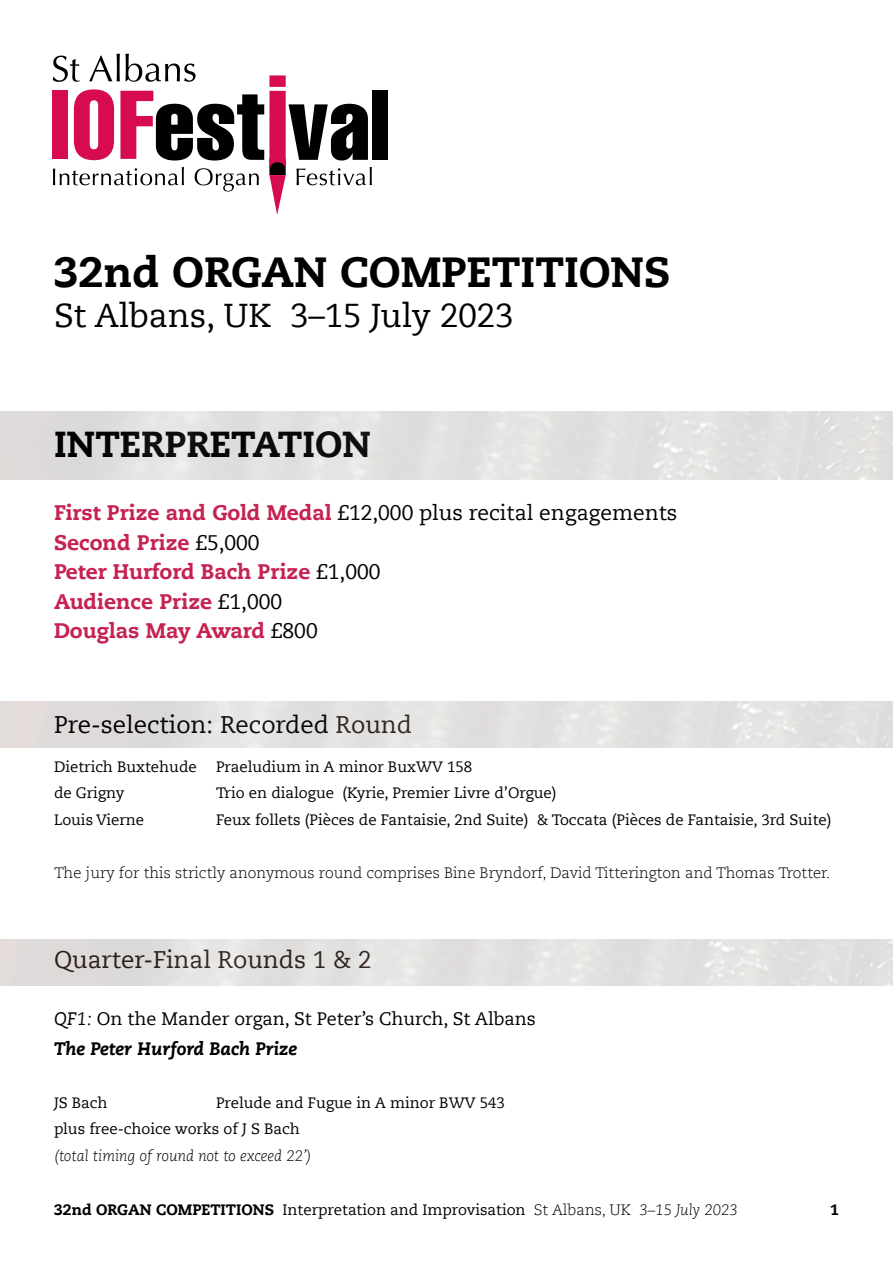
<style>
.page{position:relative;width:893px;height:1263px;background:#fff}
.page>*{position:absolute;margin:0;border:0;box-sizing:border-box;transform-origin:0 0}
.t1{font:800 42px "Caecilia LT Pro 85";color:#000}
.t2{font:800 36px "Caecilia LT Pro 85";color:#000}
.t3{font:33px "Caecilia LT Pro 55 Roman";color:#000}
.t4{font:24px "Caecilia LT Pro 55 Roman";color:#000}
.t5{font:24px "Caecilia LT Pro 55 Roman";color:#2e221a}
.t6{font:800 21px "Caecilia LT Pro 85";color:#c52252}
.t7{font:21px "Caecilia LT Pro 55 Roman";color:#000}
.t8{font:18px "Caecilia LT Pro 55 Roman";color:#000}
.t9{font:italic 800 18px "Caecilia LT Pro 86";color:#000}
.t10{font:15px "Caecilia LT Pro 55 Roman";color:#000}
.t11{font:300 15px "Caecilia LT Pro 45";color:#000}
.t12{font:italic 300 15px "Caecilia LT Pro 46";color:#000}
.t13{font:800 15px "Caecilia LT Pro 85";color:#000}
.s1{font-family:"Caecilia LT Pro 85";font-weight:800;color:#c52252}
.s2{font-family:"Caecilia LT Pro 55 Roman";font-weight:400;color:#000}
.s3{color:#2e221a}
.s4{font-family:"Caecilia LT Pro 56";font-style:italic}
.s5{font-family:"Caecilia LT Pro 85";font-weight:800}
.s6{font-family:"Caecilia LT Pro 45";font-weight:300}
.s7{font-family:"Caecilia LT Pro 46";font-weight:300;font-style:italic}
</style>
<div class="page">
<div style="left:52px;top:91px;width:16px;height:68px;background:#d60b51"></div>
<svg style="left:53px;top:54px;width:319px;height:161px"></svg>
<div style="left:372px;top:91px;width:16px;height:69px;background:#000"></div>
<p class="t1" style="left:54px;top:244px;width:618px">32nd ORGAN COMPETITIONS</p>
<p class="t3" style="left:54px;top:294px;width:461px">St Albans, UK 3–15 July 2023</p>
<p class="t2" style="left:54px;top:419px;width:319px">INTERPRETATION</p>
<p class="t7" style="left:54px;top:499px;width:625px"><span class="s1">First Prize and Gold Medal</span> £12,000 plus recital engagements</p>
<p class="t6" style="left:54px;top:528px;width:207px">Second Prize <span class="s2">£5,000</span></p>
<p class="t6" style="left:54px;top:557px;width:328px">Peter Hurford Bach Prize <span class="s2">£1,000</span></p>
<p class="t6" style="left:54px;top:587px;width:230px">Audience Prize <span class="s2">£1,000</span></p>
<p class="t6" style="left:54px;top:616px;width:265px">Douglas May Award <span class="s2">£800</span></p>
<p class="t4" style="left:54px;top:708px;width:359px">Pre-selection: Recorded <span class="s3">Round</span></p>
<p class="t10" style="left:54px;top:757px;width:144px">Dietrich Buxtehude</p>
<p class="t10" style="left:216px;top:757px;width:258px">Praeludium in A minor BuxWV 158</p>
<p class="t10" style="left:54px;top:783px;width:72px">de Grigny</p>
<p class="t10" style="left:216px;top:783px;width:342px">Trio en dialogue (Kyrie, Premier Livre d’Orgue)</p>
<p class="t10" style="left:54px;top:810px;width:92px">Louis Vierne</p>
<p class="t10" style="left:216px;top:810px;width:617px">Feux follets (Pièces de Fantaisie, 2nd Suite) &amp; Toccata (Pièces de Fantaisie, 3rd Suite)</p>
<p class="t11" style="left:54px;top:863px;width:778px">The jury for this strictly anonymous round comprises Bine Bryndorf, David Titterington and Thomas Trotter.</p>
<p class="t5" style="left:54px;top:944px;width:319px">Quarter-Final Rounds 1 &amp; 2</p>
<p class="t8" style="left:54px;top:1007px;width:483px"><span class="s4">QF1:</span> On the Mander organ, St Peter’s Church, St Albans</p>
<p class="t9" style="left:54px;top:1036px;width:245px">The Peter Hurford Bach Prize</p>
<p class="t10" style="left:54px;top:1093px;width:55px">JS Bach</p>
<p class="t10" style="left:216px;top:1093px;width:290px">Prelude and Fugue in A minor BWV 543</p>
<p class="t10" style="left:54px;top:1119px;width:247px">plus free-choice works of J S Bach</p>
<p class="t12" style="left:54px;top:1146px;width:260px">(total timing of round not to exceed 22’)</p>
<p class="t10" style="left:54px;top:1200px;width:685px"><span class="s5">32nd ORGAN COMPETITIONS</span> Interpretation and Improvisation <span class="s6">St Albans, UK</span> <span class="s7">3–15 July 2023</span></p>
<p class="t13" style="left:830px;top:1199px;width:10px">1</p>
</div>
